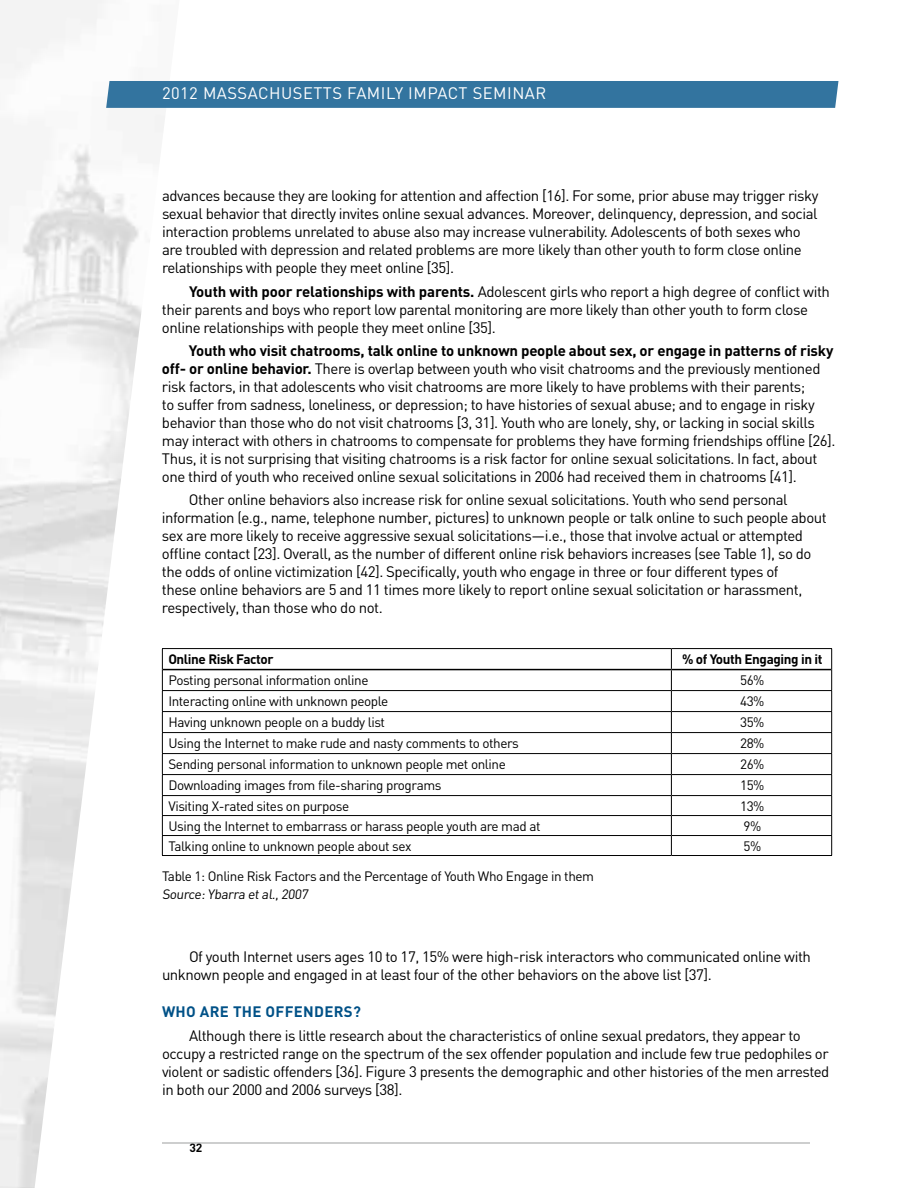
<style>
.page{position:relative;width:918px;height:1188px;background:#fff}
.page>*{position:absolute;margin:0;border:0;box-sizing:border-box;transform-origin:0 0}
.t1{font:16.5px "DIN";letter-spacing:.03em;color:#fff}
.t2{font:15px/18px "DIN";letter-spacing:-.03em;color:#000}
.t3{font:700 15px "DIN";letter-spacing:.02em;color:#005187}
.t4{font:13.5px/18px "DIN";letter-spacing:-.03em;color:#000}
.t5{font:700 13.5px "DIN";letter-spacing:-.03em;color:#000}
.t6{font:700 12px "DIN";color:#000}
.s1{font-weight:700}
</style>
<div class="page">
<svg style="left:8px;top:0;width:228px;height:1188px"></svg>
<div style="left:106px;top:81px;width:732px;height:27px;background:#33749f"></div>
<hr style="left:162px;top:1143px;width:648px;height:1px;background:#9c9e9f">
<hr style="left:162px;top:648px;width:509px;height:1px;background:#000">
<hr style="left:162px;top:690px;width:509px;height:1px;background:#000">
<hr style="left:162px;top:711px;width:509px;height:1px;background:#000">
<hr style="left:162px;top:732px;width:509px;height:1px;background:#000">
<hr style="left:162px;top:753px;width:509px;height:1px;background:#000">
<hr style="left:162px;top:774px;width:509px;height:1px;background:#000">
<hr style="left:162px;top:795px;width:509px;height:1px;background:#000">
<hr style="left:162px;top:815px;width:509px;height:1px;background:#000">
<hr style="left:162px;top:835px;width:509px;height:1px;background:#000">
<svg style="left:162px;top:649px;width:1px;height:206px"></svg>
<hr style="left:162px;top:855px;width:509px;height:1px;background:#000">
<hr style="left:671px;top:648px;width:161px;height:1px;background:#000">
<hr style="left:671px;top:690px;width:161px;height:1px;background:#000">
<hr style="left:671px;top:711px;width:161px;height:1px;background:#000">
<hr style="left:671px;top:732px;width:161px;height:1px;background:#000">
<hr style="left:671px;top:753px;width:161px;height:1px;background:#000">
<hr style="left:671px;top:774px;width:161px;height:1px;background:#000">
<hr style="left:671px;top:795px;width:161px;height:1px;background:#000">
<hr style="left:671px;top:815px;width:161px;height:1px;background:#000">
<hr style="left:671px;top:835px;width:161px;height:1px;background:#000">
<svg style="left:671px;top:649px;width:1px;height:206px"></svg>
<svg style="left:831px;top:649px;width:1px;height:206px"></svg>
<hr style="left:671px;top:855px;width:161px;height:1px;background:#000">
<hr style="left:163px;top:669px;width:508px;height:1px;background:#000">
<hr style="left:671px;top:669px;width:160px;height:1px;background:#000">
<p class="t1" style="left:162px;top:83px;width:386px">2012 massachusetts family impact seminar</p>
<p class="t2" style="left:162px;top:187px;width:658px">advances because they are looking for attention and affection [16]. For some, prior abuse may trigger risky sexual behavior that directly invites online sexual advances. Moreover, delinquency, depression, and social interaction problems unrelated to abuse also may increase vulnerability. Adolescents of both sexes who are troubled with depression and related problems are more likely than other youth to form close online relationships with people they meet online [35].</p>
<p class="t2" style="left:162px;top:282px;width:670px;text-indent:27px"><span class="s1">Youth with poor relationships with parents.</span> Adolescent girls who report a high degree of conflict with their parents and boys who report low parental monitoring are more likely than other youth to form close online relationships with people they meet online [35].</p>
<p class="t2" style="left:162px;top:341px;width:675px;text-indent:27px"><span class="s1">Youth who visit chatrooms, talk online to unknown people about sex, or engage in patterns of risky off- or online behavior.</span> There is overlap between youth who visit chatrooms and the previously mentioned risk factors, in that adolescents who visit chatrooms are more likely to have problems with their parents;<br>to suffer from sadness, loneliness, or depression; to have histories of sexual abuse; and to engage in risky behavior than those who do not visit chatrooms [3, 31]. Youth who are lonely, shy, or lacking in social skills may interact with others in chatrooms to compensate for problems they have forming friendships offline [26].<br>Thus, it is not surprising that visiting chatrooms is a risk factor for online sexual solicitations. In fact, about one third of youth who received online sexual solicitations in 2006 had received them in chatrooms [41].</p>
<p class="t2" style="left:162px;top:491px;width:666px;text-indent:27px">Other online behaviors also increase risk for online sexual solicitations. Youth who send personal information (e.g., name, telephone number, pictures) to unknown people or talk online to such people about sex are more likely to receive aggressive sexual solicitations—i.e., those that involve actual or attempted offline contact [23]. Overall, as the number of different online risk behaviors increases (see Table 1), so do the odds of online victimization [42]. Specifically, youth who engage in three or four different types of<br>these online behaviors are 5 and 11 times more likely to report online sexual solicitation or harassment, respectively, than those who do not.</p>
<p class="t5" style="left:168px;top:651px;width:107px">Online Risk Factor</p>
<p class="t5" style="left:682px;top:651px;width:142px">% of Youth Engaging in it</p>
<p class="t4" style="left:168px;top:671px;width:202px">Posting personal information online</p>
<p class="t4" style="left:740px;top:671px;width:26px">56%</p>
<p class="t4" style="left:168px;top:692px;width:221px">Interacting online with unknown people</p>
<p class="t4" style="left:740px;top:692px;width:26px">43%</p>
<p class="t4" style="left:168px;top:713px;width:218px">Having unknown people on a buddy list</p>
<p class="t4" style="left:740px;top:713px;width:26px">35%</p>
<p class="t4" style="left:168px;top:734px;width:352px">Using the Internet to make rude and nasty comments to others</p>
<p class="t4" style="left:740px;top:734px;width:26px">28%</p>
<p class="t4" style="left:168px;top:755px;width:339px">Sending personal information to unknown people met online</p>
<p class="t4" style="left:740px;top:755px;width:26px">26%</p>
<p class="t4" style="left:168px;top:776px;width:275px">Downloading images from file-sharing programs</p>
<p class="t4" style="left:740px;top:776px;width:26px">15%</p>
<p class="t4" style="left:168px;top:797px;width:182px">Visiting X-rated sites on purpose</p>
<p class="t4" style="left:740px;top:797px;width:26px">13%</p>
<p class="t4" style="left:168px;top:817px;width:374px">Using the Internet to embarrass or harass people youth are mad at</p>
<p class="t4" style="left:743px;top:817px;width:19px">9%</p>
<p class="t4" style="left:168px;top:837px;width:245px">Talking online to unknown people about sex</p>
<p class="t4" style="left:743px;top:837px;width:19px">5%</p>
<p class="t4" style="left:162px;top:867px;width:434px">Table 1: Online Risk Factors and the Percentage of Youth Who Engage in them<br>Source:Ybarra et al., 2007</p>
<p class="t2" style="left:162px;top:948px;width:651px;text-indent:27px">Of youth Internet users ages 10 to 17, 15% were high-risk interactors who communicated online with unknown people and engaged in at least four of the other behaviors on the above list [37].</p>
<p class="t3" style="left:162px;top:1002px;width:200px">Who are th e Offenders?</p>
<p class="t2" style="left:162px;top:1026px;width:669px;text-indent:27px">Although there is little research about the characteristics of online sexual predators, they appear to occupy a restricted range on the spectrum of the sex offender population and include few true pedophiles or violent or sadistic offenders [36]. Figure 3 presents the demographic and other histories of the men arrested in both our 2000 and 2006 surveys [38].</p>
<p class="t6" style="left:189px;top:1140px;width:15px">32</p>
</div>
